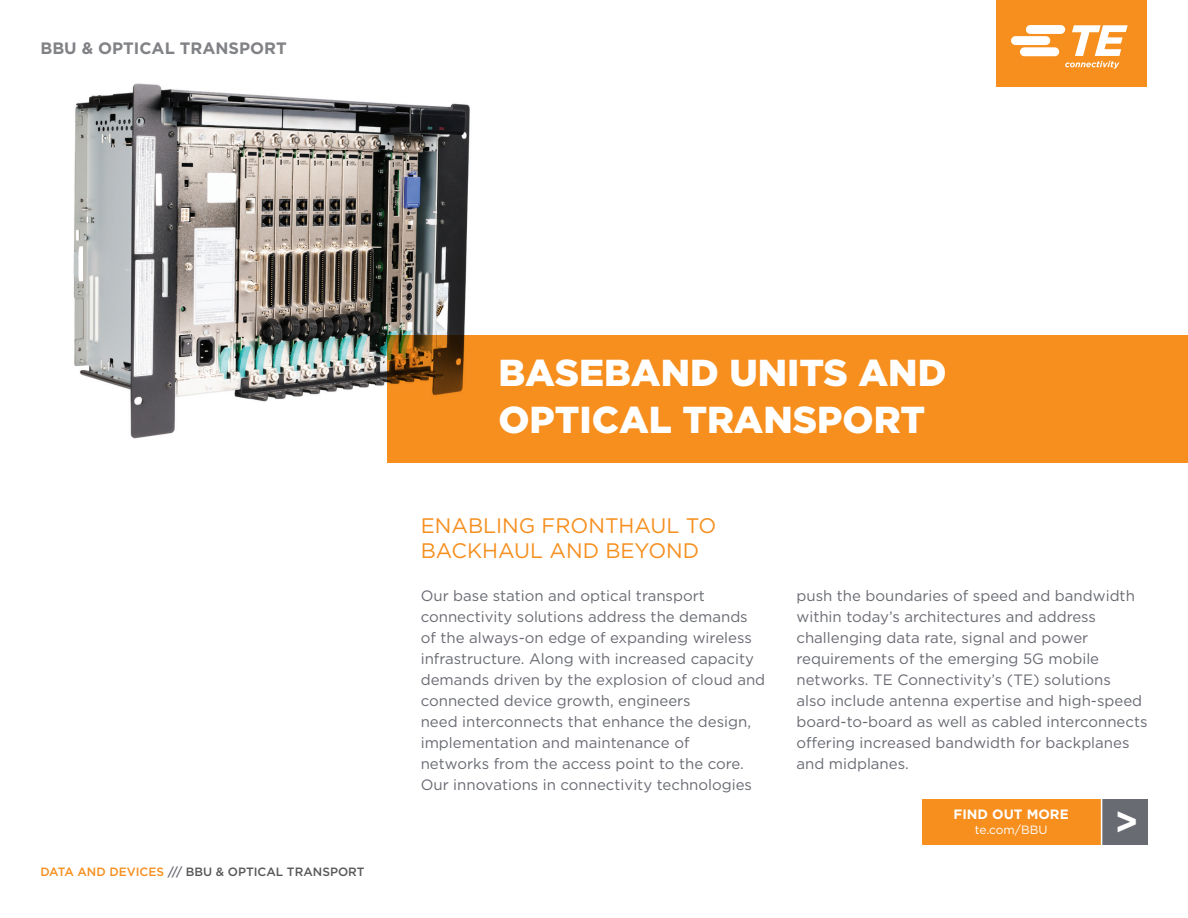
<style>
.page{position:relative;width:1188px;height:918px;background:#fff}
.page>*{position:absolute;margin:0;border:0;box-sizing:border-box;transform-origin:0 0}
.SS_Cover_Title{font:900 37.5px/46.5px "Gotham";color:#fff}
.t1{font:700 37.5px "Gotham";color:#fff}
.SS_Cover_Headline{font:21px/25.2px "Gotham";color:#f68f1e}
.SS_Cover_Footer{font:700 16.5px "Gotham";color:#808285}
.SS_Body_Copy{font:15px/21px "Gotham";color:#696b73}
.Button_FIND_OUT_MORE{font:700 13.5px "Gotham";color:#fff}
.SS_Cover_Footer-2{font:500 12px "Gotham";color:#57585a}
.Button_te_com_xxxx{font:12px "Gotham";color:#fff}
.s1{color:#f68f1e}
.s2{color:#696b73}
</style>
<div class="page">
<img style="left:73px;top:83px;width:397px;height:356px">
<div style="left:387px;top:335px;width:801px;height:127px;background:#f68f1e"></div>
<div style="left:922px;top:799px;width:180px;height:45px;background:#f68f1e"></div>
<div style="left:1102px;top:799px;width:46px;height:45px;background:#696b73"></div>
<hr style="left:1101px;top:789px;width:1px;height:62px;background:#fff">
<div style="left:996px;top:0;width:151px;height:87px;background:#f68f1e"></div>
<svg style="left:1011px;top:25px;width:117px;height:44px"></svg>
<p class="SS_Cover_Footer" style="left:40px;top:37px;width:248px">BBU &amp; OPTICAL TRANSPORT</p>
<p class="SS_Cover_Footer-2" style="left:40px;top:864px;width:326px"><span class="s1">DATA AND DEVICES</span> <span class="s2">///</span> BBU &amp; OPTICAL TRANSPORT</p>
<p class="SS_Cover_Title" style="left:498px;top:349px;width:450px">BASEBAND UNITS AND<br>OPTICAL TRANSPORT</p>
<p class="SS_Cover_Headline" style="left:421px;top:513px;width:297px">ENABLING FRONTHAUL TO<br>BACKHAUL AND BEYOND</p>
<p class="SS_Body_Copy" style="left:421px;top:584px;width:329px">Our base station and optical transport connectivity solutions address the demands</p>
<p class="SS_Body_Copy" style="left:421px;top:626px;width:346px">of the always-on edge of expanding wireless infrastructure. Along with increased capacity demands driven by the explosion of cloud and connected device growth, engineers</p>
<p class="SS_Body_Copy" style="left:421px;top:710px;width:333px">need interconnects that enhance the design, implementation and maintenance of networks from the access point to the core.<br>Our innovations in connectivity technologies</p>
<p class="SS_Body_Copy" style="left:796px;top:584px;width:353px">push the boundaries of speed and bandwidth within today’s architectures and address challenging data rate, signal and power requirements of the emerging 5G mobile networks. TE Connectivity’s (TE) solutions<br>also include antenna expertise and high-speed board-to-board as well as cabled interconnects offering increased bandwidth for backplanes and midplanes.</p>
<p class="Button_FIND_OUT_MORE" style="left:954px;top:805px;width:117px">FIND OUT MORE</p>
<p class="Button_te_com_xxxx" style="left:975px;top:822px;width:74px">te.com/BBU</p>
<p class="t1" style="left:1114px;top:797px;width:25px">&gt;</p>
</div>
